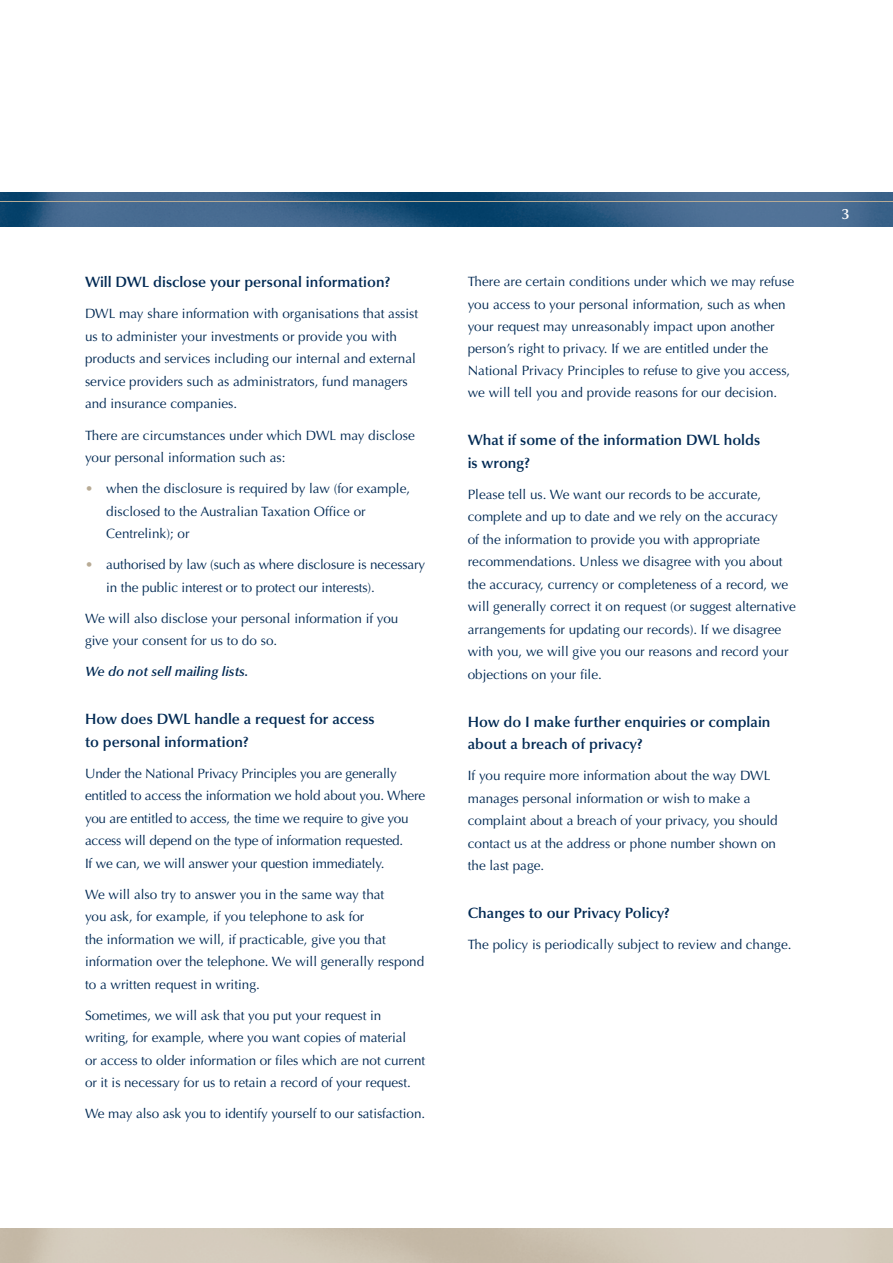
<style>
.page{position:relative;width:893px;height:1263px;background:#fff}
.page>*{position:absolute;margin:0;border:0;box-sizing:border-box;transform-origin:0 0}
.t1{font:600 15px/22.5px "Optima";color:#002953}
.t2{font:600 15px "Optima";color:#fff}
.t3{font:13.5px/22.5px "Optima";color:#002953}
.t4{font:italic 600 13.5px "Optima";color:#002953}
.s1{color:#b8ab95}
</style>
<div class="page">
<img style="left:0;top:192px;width:893px;height:34px">
<hr style="left:0;top:201px;width:893px;height:1px;background:#b8ab95">
<p class="t1" style="left:85px;top:271px;width:307px">Will DWL disclose your personal information?</p>
<p class="t3" style="left:85px;top:303px;width:335px">DWL may share information with organisations that assist us to administer your investments or provide you with products and services including our internal and external service providers such as administrators, fund managers and insurance companies.</p>
<p class="t3" style="left:85px;top:424px;width:331px">There are circumstances under which DWL may disclose your personal information such as:</p>
<p class="t3" style="left:106px;top:477px;width:305px;text-indent:-21px"><span class="s1">•</span> when the disclosure is required by law (for example, disclosed to the Australian Taxation Office or<br>Centrelink); or</p>
<p class="t3" style="left:106px;top:553px;width:320px;text-indent:-21px"><span class="s1">•</span> authorised by law (such as where disclosure is necessary in the public interest or to protect our interests).</p>
<p class="t3" style="left:85px;top:607px;width:315px">We will also disclose your personal information if you give your consent for us to do so.</p>
<p class="t4" style="left:85px;top:664px;width:165px">We do not sell mailing lists.</p>
<p class="t1" style="left:85px;top:708px;width:291px">How does DWL handle a request for access to personal information?</p>
<p class="t3" style="left:85px;top:762px;width:342px">Under the National Privacy Principles you are generally entitled to access the information we hold about you. Where you are entitled to access, the time we require to give you access will depend on the type of information requested.<br>If we can, we will answer your question immediately.</p>
<p class="t3" style="left:85px;top:883px;width:341px">We will also try to answer you in the same way that<br>you ask, for example, if you telephone to ask for<br>the information we will, if practicable, give you that information over the telephone. We will generally respond to a written request in writing.</p>
<p class="t3" style="left:85px;top:1004px;width:342px">Sometimes, we will ask that you put your request in writing, for example, where you want copies of material<br>or access to older information or files which are not current or it is necessary for us to retain a record of your request.</p>
<p class="t3" style="left:85px;top:1102px;width:342px">We may also ask you to identify yourself to our satisfaction.</p>
<p class="t3" style="left:468px;top:271px;width:328px">There are certain conditions under which we may refuse you access to your personal information, such as when your request may unreasonably impact upon another person’s right to privacy. If we are entitled under the National Privacy Principles to refuse to give you access, we will tell you and provide reasons for our decision.</p>
<p class="t1" style="left:468px;top:429px;width:294px">What if some of the information DWL holds is wrong?</p>
<p class="t3" style="left:468px;top:483px;width:330px">Please tell us. We want our records to be accurate, complete and up to date and we rely on the accuracy<br>of the information to provide you with appropriate recommendations. Unless we disagree with you about the accuracy, currency or completeness of a record, we will generally correct it on request (or suggest alternative arrangements for updating our records). If we disagree with you, we will give you our reasons and record your objections on your file.</p>
<p class="t1" style="left:468px;top:711px;width:304px">How do I make further enquiries or complain about a breach of privacy?</p>
<p class="t3" style="left:468px;top:765px;width:312px">If you require more information about the way DWL manages personal information or wish to make a complaint about a breach of your privacy, you should contact us at the address or phone number shown on the last page.</p>
<p class="t1" style="left:468px;top:902px;width:204px">Changes to our Privacy Policy?</p>
<p class="t3" style="left:468px;top:934px;width:325px">The policy is periodically subject to review and change.</p>
<p class="t2" style="left:842px;top:205px;width:9px">3</p>
</div>
